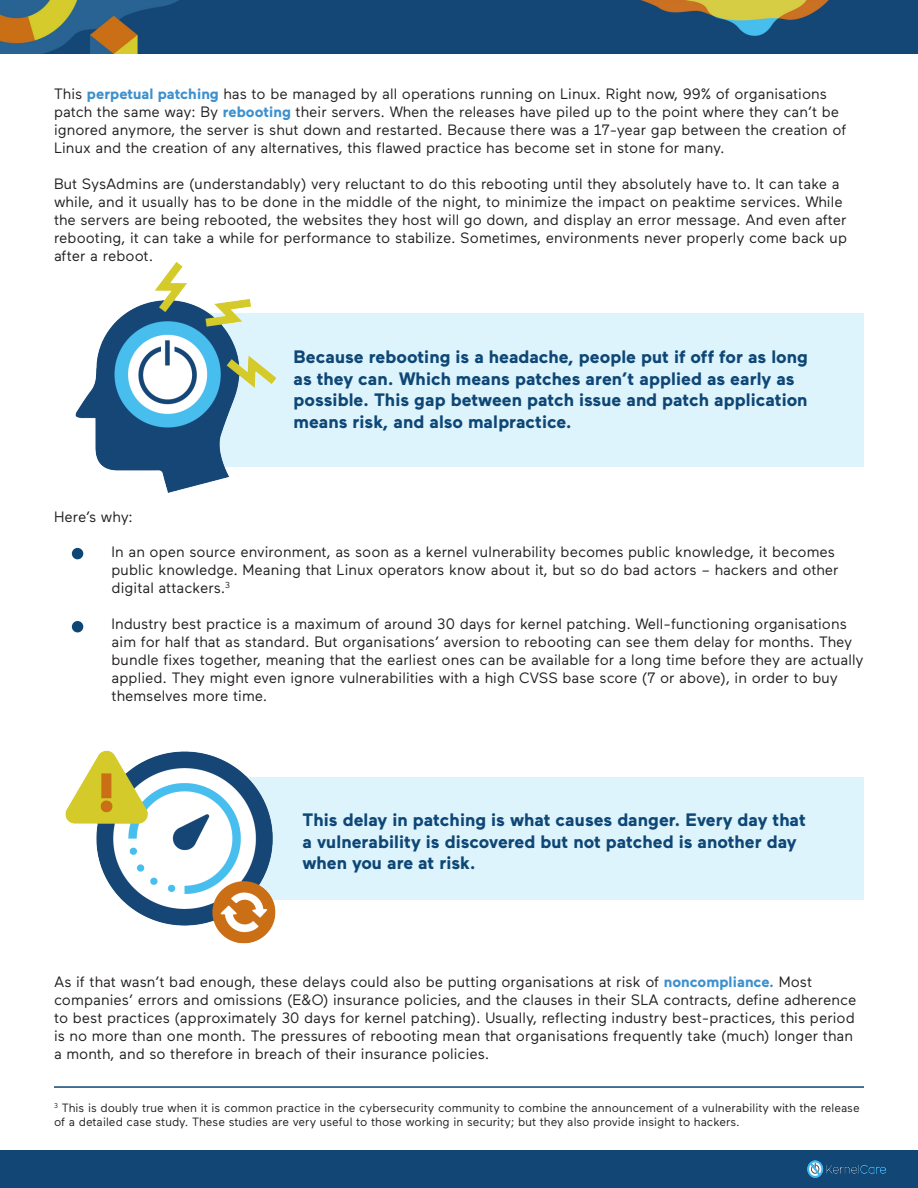
<style>
.page{position:relative;width:918px;height:1188px;background:#fff}
.page>*{position:absolute;margin:0;border:0;box-sizing:border-box;transform-origin:0 0}
.t1{font:700 18px/21.6px "Maax";color:#0e4776}
.t2{font:15px/18px "Maax";color:#231f20}
.t3{font:12px/14.4px "Maax";color:#231f20}
.s1{font-weight:700;color:#3d91ce}
</style>
<div class="page">
<div style="left:139px;top:313px;width:725px;height:154px;background:#def4fc"></div>
<div style="left:151px;top:778px;width:713px;height:122px;background:#def4fc"></div>
<div style="left:72px;top:548px;width:11px;height:11px;background:#0e4776;border-radius:50%"></div>
<div style="left:72px;top:621px;width:11px;height:11px;background:#0e4776;border-radius:50%"></div>
<hr style="left:54px;top:1086px;width:810px;height:2px;background:#0e4776">
<div style="left:0;top:1150px;width:918px;height:38px;background:#114675"></div>
<img style="left:808px;top:1161px;width:78px;height:16px">
<img style="left:75px;top:262px;width:202px;height:231px">
<img style="left:65px;top:750px;width:219px;height:194px">
<img style="left:0;top:0;width:918px;height:54px">
<p class="t2" style="left:54px;top:85px;width:794px">This <span class="s1">perpetual patching</span> has to be managed by all operations running on Linux. Right now, 99% of organisations patch the same way: By <span class="s1">rebooting</span> their servers. When the releases have piled up to the point where they can’t be ignored anymore, the server is shut down and restarted. Because there was a 17-year gap between the creation of Linux and the creation of any alternatives, this flawed practice has become set in stone for many.</p>
<p class="t2" style="left:54px;top:175px;width:795px">But SysAdmins are (understandably) very reluctant to do this rebooting until they absolutely have to. It can take a while, and it usually has to be done in the middle of the night, to minimize the impact on peaktime services. While the servers are being rebooted, the websites they host will go down, and display an error message. And even after rebooting, it can take a while for performance to stabilize. Sometimes, environments never properly come back up after a reboot.</p>
<p class="t2" style="left:54px;top:508px;width:80px">Here’s why:</p>
<p class="t1" style="left:294px;top:346px;width:516px">Because rebooting is a headache, people put if off for as long as they can. Which means patches aren’t applied as early as possible. This gap between patch issue and patch application means risk, and also malpractice.</p>
<p class="t2" style="left:112px;top:543px;width:729px">In an open source environment, as soon as a kernel vulnerability becomes public knowledge, it becomes public knowledge. Meaning that Linux operators know about it, but so do bad actors – hackers and other digital attackers.<sup>3</sup></p>
<p class="t2" style="left:112px;top:615px;width:754px">Industry best practice is a maximum of around 30 days for kernel patching. Well-functioning organisations aim for half that as standard. But organisations’ aversion to rebooting can see them delay for months. They bundle fixes together, meaning that the earliest ones can be available for a long time before they are actually applied. They might even ignore vulnerabilities with a high CVSS base score (7 or above), in order to buy themselves more time.</p>
<p class="t1" style="left:303px;top:809px;width:505px">This delay in patching is what causes danger. Every day that a vulnerability is discovered but not patched is another day when you are at risk.</p>
<p class="t2" style="left:54px;top:973px;width:804px">As if that wasn’t bad enough, these delays could also be putting organisations at risk of <span class="s1">noncompliance.</span> Most companies’ errors and omissions (E&amp;O) insurance policies, and the clauses in their SLA contracts, define adherence to best practices (approximately 30 days for kernel patching). Usually, reflecting industry best-practices, this period is no more than one month. The pressures of rebooting mean that organisations frequently take (much) longer than a month, and so therefore in breach of their insurance policies.</p>
<p class="t3" style="left:54px;top:1101px;width:807px"><sup>3</sup> This is doubly true when it is common practice in the cybersecurity community to combine the announcement of a vulnerability with the release of a detailed case study. These studies are very useful to those working in security; but they also provide insight to hackers.</p>
</div>
